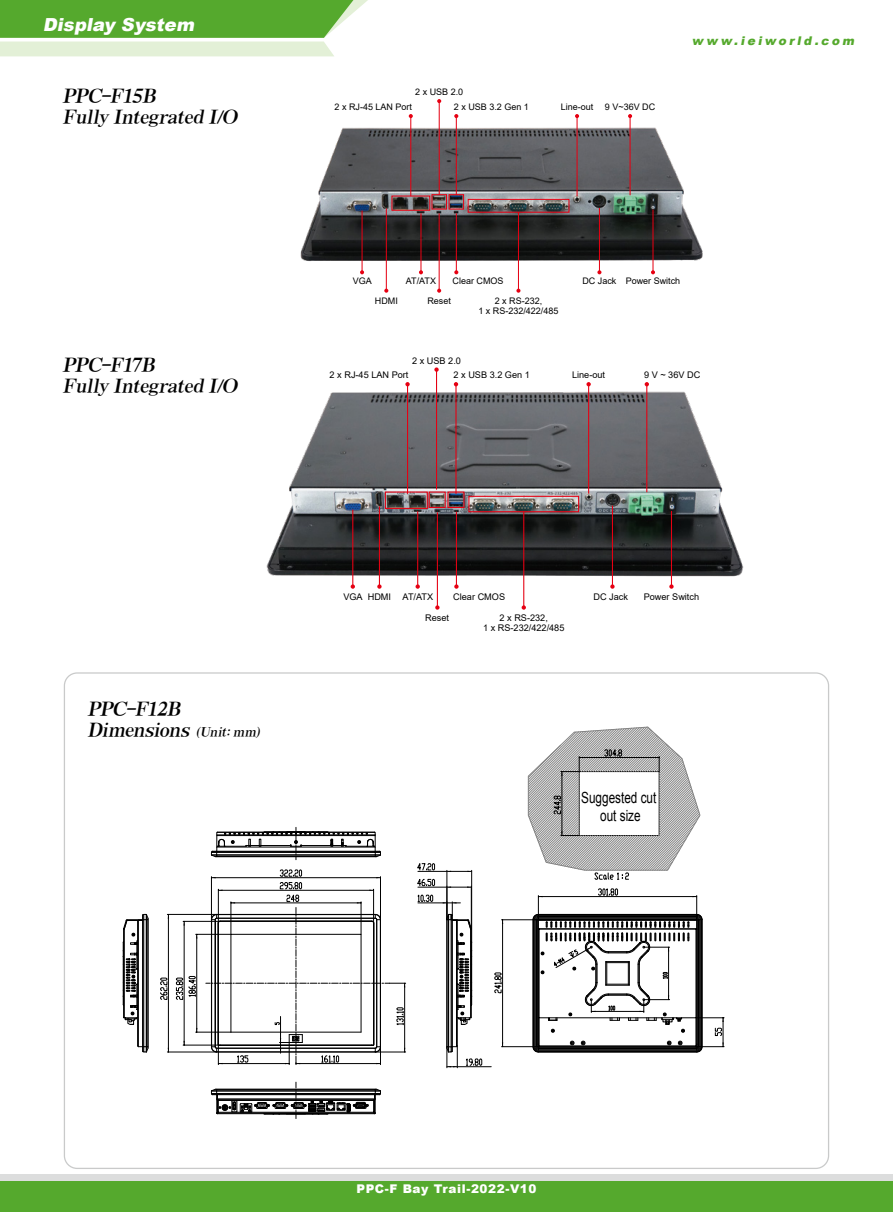
<style>
.page{position:relative;width:893px;height:1212px;background:#fff}
.page>*{position:absolute;margin:0;border:0;box-sizing:border-box;transform-origin:0 0}
.t1{font:italic 18px/21px "AR Roman 1 Heavy Euro";color:#000}
.t2{font:italic 900 18px "Arial";color:#fff}
.t3{font:15.45px/18.5px "Arial";color:#000;text-align:center;scale:.76 1}
.t4{font:900 12px "Arial";letter-spacing:.05em;color:#fff}
.t5{font:italic 900 12px "Arial";color:#55a92d}
.t6{font:9.15px/10.6px "Arial";color:#000;text-align:center}
.t7{font:9px/10.1px "Arial";color:#000;text-align:center}
.s1{font-size:12px}
</style>
<div class="page">
<svg style="left:0;top:0;width:368px;height:56px;background:#8ec572"></svg>
<div style="left:0;top:1174px;width:893px;height:38px;background:#dcdddd"></div>
<div style="left:0;top:1181px;width:893px;height:31px;background:#55a92d"></div>
<img style="left:266px;top:388px;width:478px;height:192px">
<div style="left:385px;top:491px;width:43px;height:18px;border:1px solid #e60012"></div>
<div style="left:429px;top:491px;width:17px;height:17px;border:1px solid #e60012"></div>
<div style="left:447px;top:491px;width:17px;height:17px;border:1px solid #e60012"></div>
<div style="left:468px;top:496px;width:111px;height:16px;border:1px solid #e60012"></div>
<hr style="left:352px;top:510px;width:1px;height:76px;background:#e60012">
<svg style="left:351px;top:584px;width:4px;height:5px"></svg>
<hr style="left:379px;top:506px;width:1px;height:80px;background:#e60012">
<svg style="left:377px;top:584px;width:5px;height:5px"></svg>
<hr style="left:417px;top:511px;width:1px;height:75px;background:#e60012">
<svg style="left:416px;top:584px;width:4px;height:5px"></svg>
<hr style="left:437px;top:512px;width:1px;height:95px;background:#e60012">
<svg style="left:435px;top:605px;width:5px;height:5px"></svg>
<hr style="left:456px;top:512px;width:1px;height:74px;background:#e60012">
<svg style="left:454px;top:584px;width:5px;height:5px"></svg>
<hr style="left:523px;top:511px;width:1px;height:96px;background:#e60012">
<svg style="left:522px;top:605px;width:4px;height:5px"></svg>
<hr style="left:612px;top:506px;width:1px;height:80px;background:#e60012">
<svg style="left:610px;top:584px;width:5px;height:5px"></svg>
<hr style="left:671px;top:511px;width:1px;height:75px;background:#e60012">
<svg style="left:669px;top:584px;width:5px;height:5px"></svg>
<hr style="left:407px;top:384px;width:1px;height:110px;background:#e60012">
<svg style="left:405px;top:382px;width:5px;height:4px"></svg>
<hr style="left:436px;top:370px;width:1px;height:120px;background:#e60012">
<svg style="left:434px;top:367px;width:5px;height:5px"></svg>
<hr style="left:455px;top:384px;width:2px;height:110px;background:#e60012">
<svg style="left:454px;top:382px;width:4px;height:4px"></svg>
<hr style="left:646px;top:384px;width:1px;height:108px;background:#e60012">
<svg style="left:645px;top:382px;width:4px;height:4px"></svg>
<hr style="left:588px;top:384px;width:1px;height:110px;background:#e60012">
<svg style="left:586px;top:382px;width:5px;height:4px"></svg>
<img style="left:300px;top:122px;width:403px;height:144px">
<div style="left:391px;top:195px;width:39px;height:16px;border:1px solid #e60012"></div>
<div style="left:468px;top:199px;width:101px;height:14px;border:1px solid #e60012"></div>
<div style="left:431px;top:194px;width:16px;height:16px;border:1px solid #e60012"></div>
<div style="left:448px;top:194px;width:16px;height:16px;border:1px solid #e60012"></div>
<hr style="left:362px;top:211px;width:1px;height:61px;background:#e60012">
<svg style="left:360px;top:270px;width:4px;height:4px"></svg>
<hr style="left:420px;top:213px;width:1px;height:59px;background:#e60012">
<svg style="left:419px;top:270px;width:4px;height:4px"></svg>
<hr style="left:439px;top:213px;width:1px;height:78px;background:#e60012">
<svg style="left:437px;top:289px;width:4px;height:4px"></svg>
<hr style="left:386px;top:208px;width:1px;height:83px;background:#e60012">
<svg style="left:384px;top:289px;width:4px;height:4px"></svg>
<hr style="left:456px;top:213px;width:1px;height:59px;background:#e60012">
<svg style="left:454px;top:270px;width:4px;height:4px"></svg>
<hr style="left:518px;top:212px;width:1px;height:79px;background:#e60012">
<svg style="left:516px;top:289px;width:4px;height:4px"></svg>
<hr style="left:599px;top:208px;width:1px;height:64px;background:#e60012">
<svg style="left:597px;top:270px;width:4px;height:4px"></svg>
<hr style="left:652px;top:210px;width:1px;height:62px;background:#e60012">
<svg style="left:651px;top:270px;width:4px;height:4px"></svg>
<hr style="left:410px;top:116px;width:1px;height:80px;background:#e60012">
<svg style="left:409px;top:114px;width:4px;height:4px"></svg>
<hr style="left:439px;top:101px;width:1px;height:94px;background:#e60012">
<svg style="left:437px;top:99px;width:4px;height:4px"></svg>
<hr style="left:456px;top:116px;width:1px;height:79px;background:#e60012">
<svg style="left:454px;top:114px;width:4px;height:4px"></svg>
<hr style="left:630px;top:116px;width:1px;height:79px;background:#e60012">
<svg style="left:628px;top:114px;width:4px;height:4px"></svg>
<hr style="left:577px;top:116px;width:1px;height:80px;background:#e60012">
<svg style="left:575px;top:114px;width:4px;height:4px"></svg>
<svg style="left:528px;top:727px;width:172px;height:153px"></svg>
<hr style="left:167px;top:914px;width:50px;height:1px;background:#000">
<hr style="left:167px;top:1052px;width:50px;height:1px;background:#000">
<hr style="left:168px;top:914px;width:1px;height:138px;background:#000">
<svg style="left:160px;top:978px;width:7px;height:22px"></svg>
<hr style="left:183px;top:921px;width:37px;height:1px;background:#000">
<hr style="left:183px;top:1045px;width:36px;height:1px;background:#000">
<hr style="left:184px;top:921px;width:1px;height:124px;background:#000">
<hr style="left:196px;top:934px;width:35px;height:1px;background:#000">
<hr style="left:196px;top:1032px;width:35px;height:1px;background:#000">
<hr style="left:196px;top:934px;width:1px;height:98px;background:#000">
<svg style="left:176px;top:976px;width:20px;height:24px"></svg>
<svg style="left:206px;top:870px;width:200px;height:194px"></svg>
<svg style="left:211px;top:1082px;width:170px;height:36px"></svg>
<svg style="left:211px;top:827px;width:170px;height:33px"></svg>
<hr style="left:148px;top:918px;width:1px;height:130px;background:#000">
<svg style="left:123px;top:914px;width:25px;height:138px"></svg>
<hr style="left:418px;top:887px;width:53px;height:1px;background:#000">
<svg style="left:417px;top:878px;width:18px;height:8px"></svg>
<hr style="left:471px;top:870px;width:1px;height:72px;background:#000">
<hr style="left:447px;top:870px;width:1px;height:50px;background:#000">
<hr style="left:418px;top:871px;width:54px;height:1px;background:#000">
<svg style="left:417px;top:863px;width:18px;height:7px"></svg>
<hr style="left:418px;top:902px;width:42px;height:1px;background:#000">
<svg style="left:418px;top:894px;width:15px;height:8px"></svg>
<hr style="left:447px;top:1066px;width:44px;height:1px;background:#000">
<svg style="left:443px;top:902px;width:39px;height:166px"></svg>
<hr style="left:538px;top:1052px;width:159px;height:1px;background:#000">
<hr style="left:501px;top:919px;width:37px;height:1px;background:#000">
<hr style="left:501px;top:1046px;width:38px;height:1px;background:#000">
<hr style="left:502px;top:920px;width:1px;height:127px;background:#000">
<svg style="left:494px;top:972px;width:8px;height:21px"></svg>
<svg style="left:533px;top:888px;width:191px;height:164px"></svg>
<h1 class="t2" style="left:43px;top:12px;width:157px">Display System</h1>
<h1 class="t1" style="left:63px;top:86px;width:180px">PPC-F15B<br>Fully Integrated I/O</h1>
<h1 class="t1" style="left:63px;top:356px;width:180px">PPC-F17B<br>Fully Integrated I/O</h1>
<p class="t7" style="left:415px;top:87px;width:50px">2 x USB 2.0</p>
<p class="t7" style="left:334px;top:102px;width:79px">2 x RJ-45 LAN Port</p>
<p class="t7" style="left:454px;top:102px;width:77px">2 x USB 3.2 Gen 1</p>
<p class="t7" style="left:561px;top:102px;width:34px">Line-out</p>
<p class="t7" style="left:605px;top:102px;width:52px">9 V~36V DC</p>
<h3 class="t5" style="left:692px;top:32px;width:167px">www.ieiworld.com</h3>
<p class="t7" style="left:353px;top:276px;width:21px">VGA</p>
<p class="t7" style="left:406px;top:276px;width:32px">AT/ATX</p>
<p class="t7" style="left:582px;top:276px;width:36px">DC Jack</p>
<p class="t7" style="left:478px;top:295px;width:82px">2 x RS-232,<br>1 x RS-232/422/485</p>
<p class="t7" style="left:453px;top:276px;width:53px">Clear CMOS</p>
<p class="t7" style="left:626px;top:276px;width:56px">Power Switch</p>
<p class="t7" style="left:375px;top:295px;width:24px">HDMI</p>
<p class="t7" style="left:427px;top:295px;width:25px">Reset</p>
<p class="t6" style="left:412px;top:355px;width:50px">2 x USB 2.0</p>
<p class="t6" style="left:330px;top:370px;width:80px">2 x RJ-45 LAN Port</p>
<p class="t6" style="left:454px;top:370px;width:78px">2 x USB 3.2 Gen 1</p>
<p class="t6" style="left:644px;top:370px;width:58px">9 V ~ 36V DC</p>
<p class="t6" style="left:572px;top:370px;width:35px">Line-out</p>
<h1 class="t1" style="left:87px;top:699px;width:178px">PPC-F12B<br>Dimensions <span class="s1">(Unit: mm)</span></h1>
<p class="t6" style="left:343px;top:591px;width:21px">VGA</p>
<p class="t6" style="left:403px;top:591px;width:32px">AT/ATX</p>
<p class="t6" style="left:593px;top:591px;width:36px">DC Jack</p>
<p class="t6" style="left:483px;top:612px;width:83px">2 x RS-232,<br>1 x RS-232/422/485</p>
<p class="t6" style="left:453px;top:591px;width:53px">Clear CMOS</p>
<p class="t6" style="left:644px;top:591px;width:57px">Power Switch</p>
<p class="t6" style="left:368px;top:591px;width:25px">HDMI</p>
<p class="t6" style="left:425px;top:612px;width:25px">Reset</p>
<h2 class="t3" style="left:581px;top:788px;width:100px">Suggested cut out size</h2>
<h3 class="t4" style="left:356px;top:1180px;width:182px">PPC-F Bay Trail-2022-V10</h3>
</div>
